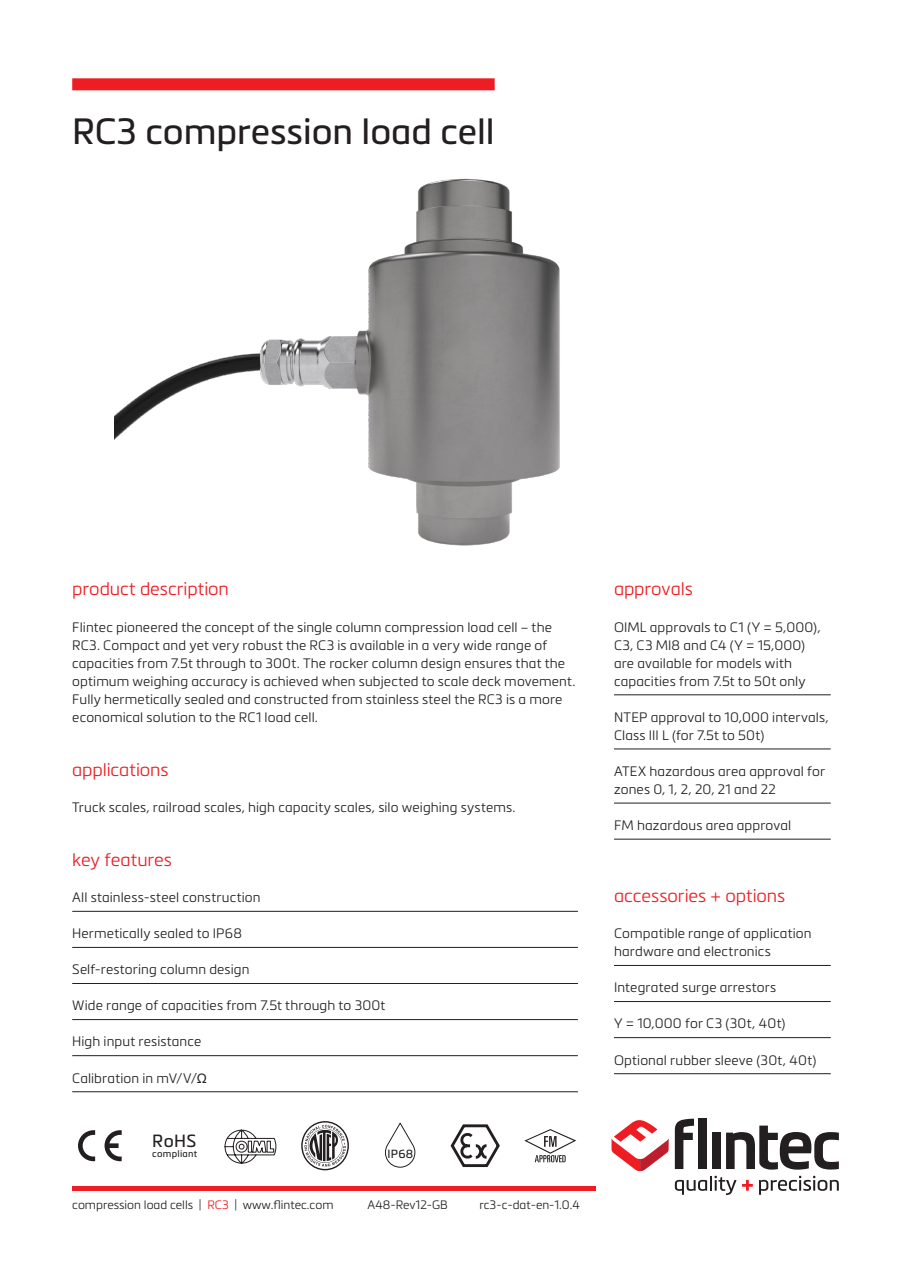
<style>
.page{position:relative;width:903px;height:1263px;background:#fff}
.page>*{position:absolute;margin:0;border:0;box-sizing:border-box;transform-origin:0 0}
.Heading{font:36px "Metronic Pro";color:#231f20}
.Subheading{font:300 18px "Metronic Pro";letter-spacing:-.005em;color:#ee1d23}
.t1{font:17.4px "Metronic Pro";color:#231f20}
.List{font:300 13.5px/18px "Metronic Pro";letter-spacing:.01em;color:#231f20}
.Paragraph{font:300 13.5px/18px "Metronic Pro";letter-spacing:.01em;color:#231f20}
.t2{font:300 12px "Metronic Pro";color:#231f20}
.t3{font:11.7px "Metronic Pro";color:#231f20}
.t4{font:9.45px "Metronic Pro";letter-spacing:.025em;color:#231f20}
.s1{font-family:"Acumin Pro";font-weight:400}
.s2{color:#ee1d23}
</style>
<div class="page">
<svg style="left:674px;top:1176px;width:78px;height:19px"></svg>
<svg style="left:759px;top:1176px;width:79px;height:19px"></svg>
<svg style="left:674px;top:1119px;width:19px;height:50px"></svg>
<div style="left:698px;top:1119px;width:8px;height:50px;background:#231f20"></div>
<div style="left:712px;top:1133px;width:8px;height:36px;background:#231f20"></div>
<svg style="left:726px;top:1125px;width:112px;height:44px"></svg>
<svg style="left:611px;top:1120px;width:57px;height:51px"></svg>
<div style="left:72px;top:1186px;width:523px;height:5px;background:#ee1d23"></div>
<svg style="left:104px;top:1130px;width:18px;height:31px"></svg>
<svg style="left:78px;top:1130px;width:17px;height:31px"></svg>
<svg style="left:224px;top:1129px;width:52px;height:35px"></svg>
<svg style="left:301px;top:1121px;width:48px;height:49px"></svg>
<svg style="left:385px;top:1122px;width:30px;height:46px"></svg>
<svg style="left:450px;top:1124px;width:50px;height:43px"></svg>
<svg style="left:524px;top:1129px;width:52px;height:33px"></svg>
<img style="left:115px;top:178px;width:445px;height:368px">
<div style="left:72px;top:78px;width:422px;height:12px;background:#ee1d23"></div>
<hr style="left:72px;top:911px;width:505px;height:1px;background:#231f20">
<hr style="left:72px;top:947px;width:505px;height:1px;background:#231f20">
<hr style="left:72px;top:983px;width:505px;height:1px;background:#231f20">
<hr style="left:72px;top:1019px;width:505px;height:1px;background:#231f20">
<hr style="left:72px;top:1055px;width:505px;height:1px;background:#231f20">
<hr style="left:72px;top:1091px;width:505px;height:1px;background:#231f20">
<hr style="left:613px;top:694px;width:217px;height:1px;background:#231f20">
<hr style="left:613px;top:749px;width:217px;height:1px;background:#231f20">
<hr style="left:613px;top:803px;width:217px;height:1px;background:#231f20">
<hr style="left:613px;top:839px;width:217px;height:1px;background:#231f20">
<hr style="left:613px;top:965px;width:217px;height:1px;background:#231f20">
<hr style="left:613px;top:1001px;width:217px;height:1px;background:#231f20">
<hr style="left:613px;top:1037px;width:217px;height:1px;background:#231f20">
<hr style="left:613px;top:1073px;width:217px;height:1px;background:#231f20">
<p class="Heading" style="left:72px;top:106px;width:423px">RC3 compression load cell</p>
<p class="Subheading" style="left:72px;top:577px;width:158px">product description</p>
<p class="Paragraph" style="left:72px;top:617px;width:504px">Flintec pioneered the concept of the single column compression load cell – the RC3. Compact and yet very robust the RC3 is available in a very wide range of capacities from 7.5t through to 300t. The rocker column design ensures that the optimum weighing accuracy is achieved when subjected to scale deck movement.<br>Fully hermetically sealed and constructed from stainless steel the RC3 is a more economical solution to the RC1 load cell.</p>
<p class="Subheading" style="left:72px;top:757px;width:98px">applications</p>
<p class="Paragraph" style="left:72px;top:798px;width:444px">Truck scales, railroad scales, high capacity scales, silo weighing systems.</p>
<p class="Subheading" style="left:72px;top:847px;width:101px">key features</p>
<p class="List" style="left:72px;top:888px;width:190px">All stainless-steel construction</p>
<p class="List" style="left:72px;top:924px;width:171px">Hermetically sealed to IP68</p>
<p class="List" style="left:72px;top:960px;width:179px">Self-restoring column design</p>
<p class="List" style="left:72px;top:996px;width:314px">Wide range of capacities from 7.5t through to 300t</p>
<p class="List" style="left:72px;top:1032px;width:130px">High input resistance</p>
<p class="List" style="left:72px;top:1068px;width:136px">Calibration in mV/V/<span class="s1">Ω</span></p>
<p class="t1" style="left:152px;top:1128px;width:46px">RoHS</p>
<p class="t4" style="left:152px;top:1147px;width:46px">compliant</p>
<p class="t3" style="left:387px;top:1145px;width:27px">IP68</p>
<p class="t2" style="left:72px;top:1196px;width:262px">compression load cells | <span class="s2">RC3</span> | www.flintec.com</p>
<p class="t2" style="left:367px;top:1196px;width:82px">A48-Rev12-GB</p>
<p class="t2" style="left:479px;top:1196px;width:102px">rc3-c-dat-en-1.0.4</p>
<p class="Subheading" style="left:613px;top:577px;width:80px">approvals</p>
<p class="List" style="left:613px;top:617px;width:208px">OIML approvals to C1 (Y = 5,000),<br>C3, C3 MI8 and C4 (Y = 15,000) are available for models with capacities from 7.5t to 50t only</p>
<p class="List" style="left:613px;top:707px;width:216px">NTEP approval to 10,000 intervals,<br>Class III L (for 7.5t to 50t)</p>
<p class="List" style="left:613px;top:761px;width:212px">ATEX hazardous area approval for zones 0, 1, 2, 20, 21 and 22</p>
<p class="List" style="left:613px;top:816px;width:179px">FM hazardous area approval</p>
<p class="Subheading" style="left:613px;top:884px;width:173px">accessories + options</p>
<p class="List" style="left:613px;top:924px;width:199px">Compatible range of application hardware and electronics</p>
<p class="List" style="left:613px;top:978px;width:164px">Integrated surge arrestors</p>
<p class="List" style="left:613px;top:1014px;width:173px">Y = 10,000 for C3 (30t, 40t)</p>
<p class="List" style="left:613px;top:1050px;width:204px">Optional rubber sleeve (30t, 40t)</p>
</div>
